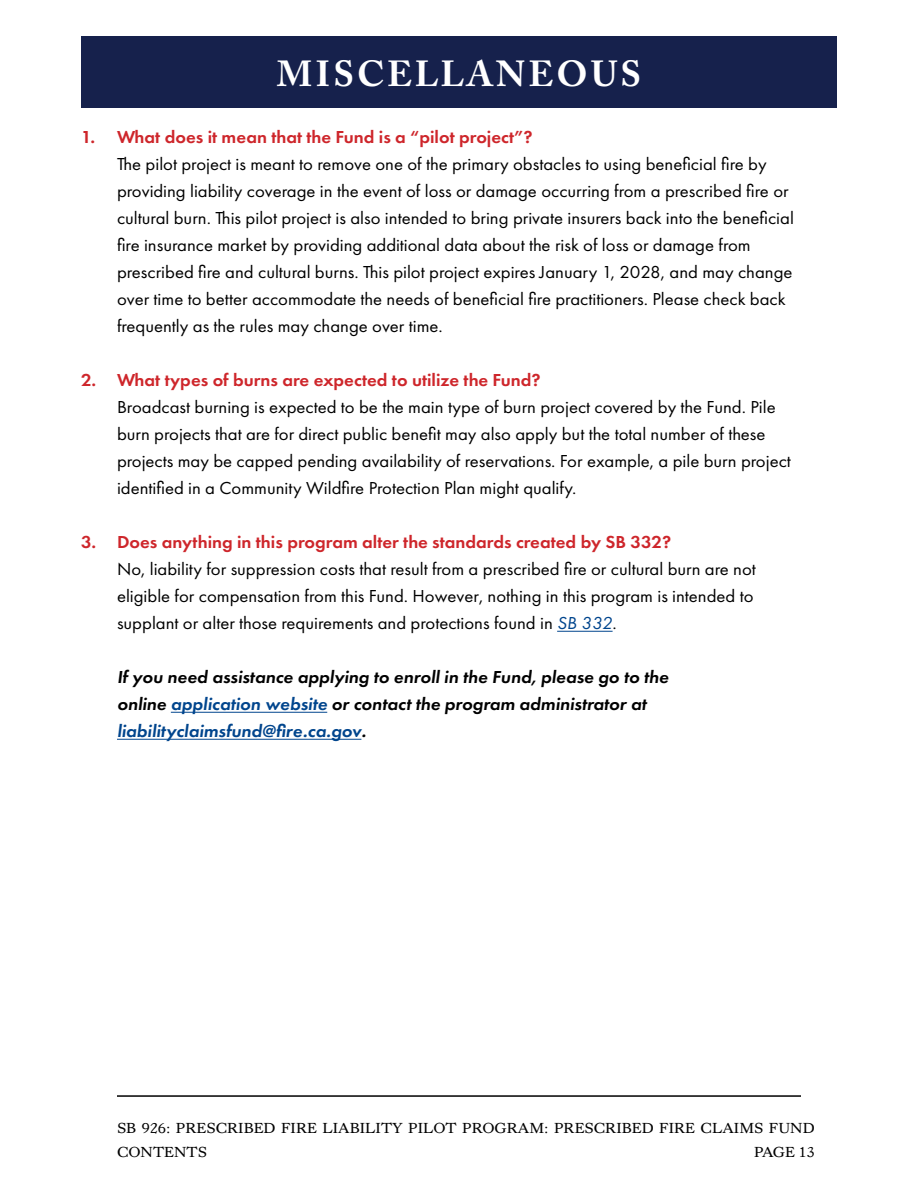
<style>
.page{position:relative;width:918px;height:1188px;background:#fff}
.page>*{position:absolute;margin:0;border:0;box-sizing:border-box;transform-origin:0 0}
.t1{font:700 36px "Adobe Caslon Pro";letter-spacing:.085em;color:#fff}
.List_Paragraph{font:18px/27px "Futura PT";color:#000;scale:1.04 1}
.Q_-numbered_list_lev{font:600 18px "Futura PT";color:#ce262b;scale:1.04 1}
.List_Paragraph-2{font:italic 600 18px/27px "Futura PT";color:#000;scale:1.04 1}
.t2{font:15px/24px "Kings Caslon";color:#000;scale:1.04 1}
.s1{font-style:italic;color:#00458d}
.s2{color:#00458d}
</style>
<div class="page">
<hr style="left:117px;top:1095px;width:684px;height:2px;background:#000">
<div style="left:81px;top:36px;width:756px;height:72px;background:#16214c"></div>
<hr style="left:557px;top:631px;width:56px;height:1px;background:#00458d">
<hr style="left:171px;top:712px;width:156px;height:1px;background:#00458d">
<hr style="left:117px;top:739px;width:244px;height:1px;background:#00458d">
<p class="t1" style="left:277px;top:53px;width:366px">MISCELLANEOUS</p>
<p class="Q_-numbered_list_lev" style="left:81px;top:126px;width:436px">1. What does it mean that the Fund is a “pilot project”?</p>
<p class="List_Paragraph" style="left:117px;top:151px;width:652px">The pilot project is meant to remove one of the primary obstacles to using beneficial fire by providing liability coverage in the event of loss or damage occurring from a prescribed fire or cultural burn. This pilot project is also intended to bring private insurers back into the beneficial fire insurance market by providing additional data about the risk of loss or damage from prescribed fire and cultural burns. This pilot project expires January 1, 2028, and may change over time to better accommodate the needs of beneficial fire practitioners. Please check back frequently as the rules may change over time.</p>
<p class="Q_-numbered_list_lev" style="left:81px;top:369px;width:444px">2. What types of burns are expected to utilize the Fund?</p>
<p class="List_Paragraph" style="left:117px;top:394px;width:649px">Broadcast burning is expected to be the main type of burn project covered by the Fund. Pile burn projects that are for direct public benefit may also apply but the total number of these projects may be capped pending availability of reservations. For example, a pile burn project identified in a Community Wildfire Protection Plan might qualify.</p>
<p class="Q_-numbered_list_lev" style="left:81px;top:531px;width:569px">3. Does anything in this program alter the standards created by SB 332?</p>
<p class="List_Paragraph" style="left:117px;top:556px;width:616px">No, liability for suppression costs that result from a prescribed fire or cultural burn are not eligible for compensation from this Fund. However, nothing in this program is intended to supplant or alter those requirements and protections found in <span class="s1">SB 332</span>.</p>
<p class="List_Paragraph-2" style="left:117px;top:664px;width:532px">If you need assistance applying to enroll in the Fund, please go to the online <span class="s2">application website</span> or contact the program administrator at <span class="s2">liabilityclaimsfund@fire.ca.gov</span>.</p>
<p class="t2" style="left:117px;top:1116px;width:672px">SB 926: PRESCRIBED FIRE LIABILITY PILOT PROGRAM: PRESCRIBED FIRE CLAIMS FUND<br>CONTENTS</p>
<p class="t2" style="left:754px;top:1140px;width:60px">PAGE 13</p>
</div>
